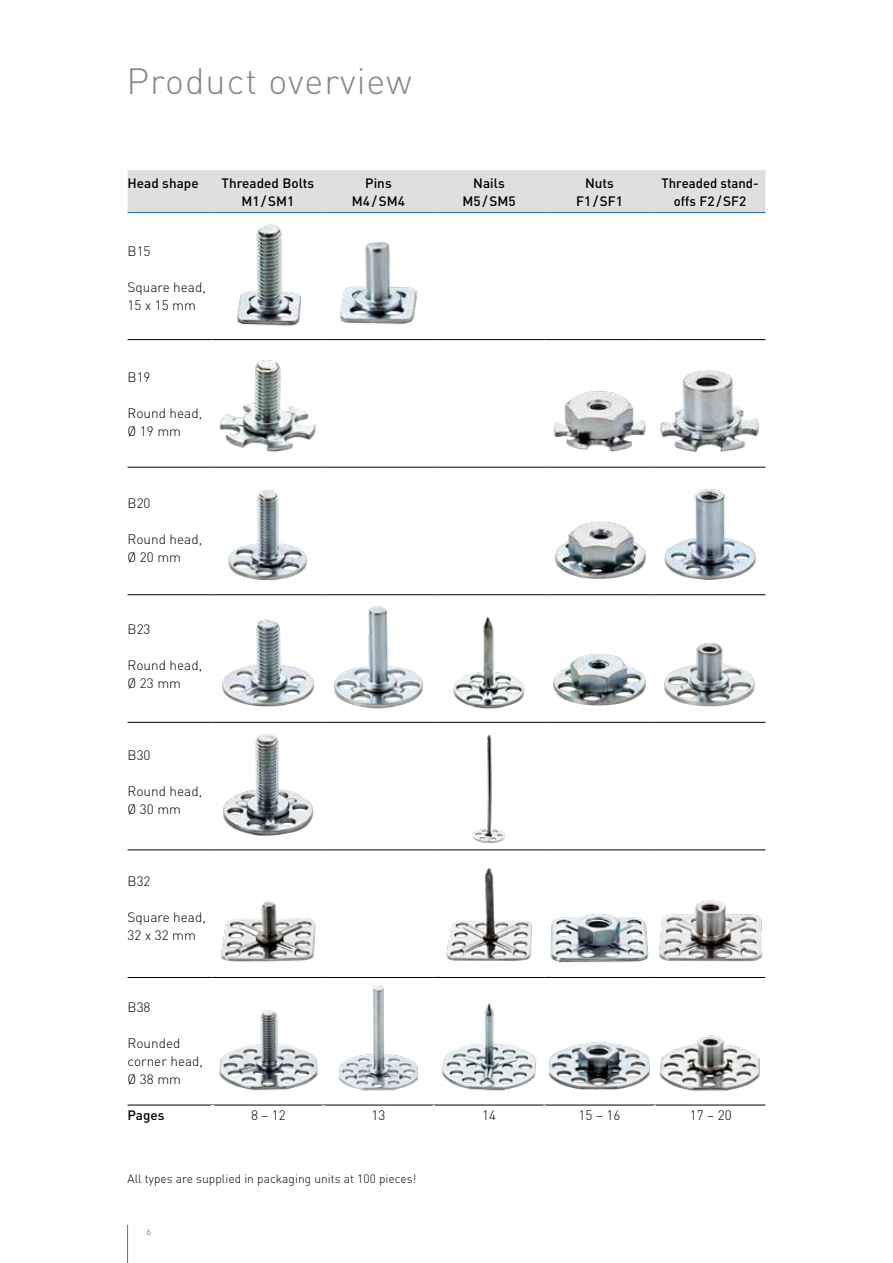
<style>
.page{position:relative;width:893px;height:1263px;background:#fff}
.page>*{position:absolute;margin:0;border:0;box-sizing:border-box;transform-origin:0 0}
.t1{font:300 36px "DINOT";letter-spacing:.03em;color:#878787}
.t2{font:300 13.5px/18px "DINOT";letter-spacing:.005em;color:#000}
.t3{font:500 13.5px/18px "DINOT";letter-spacing:.005em;color:#000;text-align:center}
.t4{font:300 12px "DINOT";letter-spacing:.005em;color:#000}
.t5{font:300 9px "DINOT";color:#0072bb}
</style>
<div class="page">
<hr style="left:127px;top:1225px;width:1px;height:38px;background:#706f6f">
<div style="left:128px;top:170px;width:637px;height:42px;background:#dfdfdf"></div>
<hr style="left:128px;top:212px;width:85px;height:1px;background:#0072bb">
<hr style="left:213px;top:212px;width:110px;height:1px;background:#0072bb">
<hr style="left:323px;top:212px;width:111px;height:1px;background:#0072bb">
<hr style="left:434px;top:212px;width:110px;height:1px;background:#0072bb">
<hr style="left:544px;top:212px;width:111px;height:1px;background:#0072bb">
<hr style="left:655px;top:212px;width:110px;height:1px;background:#0072bb">
<hr style="left:128px;top:339px;width:85px;height:1px;background:#000">
<hr style="left:213px;top:339px;width:110px;height:1px;background:#000">
<hr style="left:323px;top:339px;width:111px;height:1px;background:#000">
<hr style="left:434px;top:339px;width:110px;height:1px;background:#000">
<hr style="left:544px;top:339px;width:111px;height:1px;background:#000">
<hr style="left:655px;top:339px;width:110px;height:1px;background:#000">
<hr style="left:128px;top:467px;width:85px;height:1px;background:#000">
<hr style="left:213px;top:467px;width:110px;height:1px;background:#000">
<hr style="left:323px;top:467px;width:111px;height:1px;background:#000">
<hr style="left:434px;top:467px;width:110px;height:1px;background:#000">
<hr style="left:544px;top:467px;width:111px;height:1px;background:#000">
<hr style="left:655px;top:467px;width:110px;height:1px;background:#000">
<hr style="left:128px;top:594px;width:85px;height:1px;background:#000">
<hr style="left:213px;top:594px;width:110px;height:1px;background:#000">
<hr style="left:323px;top:594px;width:111px;height:1px;background:#000">
<hr style="left:434px;top:594px;width:110px;height:1px;background:#000">
<hr style="left:544px;top:594px;width:111px;height:1px;background:#000">
<hr style="left:655px;top:594px;width:110px;height:1px;background:#000">
<hr style="left:128px;top:722px;width:85px;height:1px;background:#000">
<hr style="left:213px;top:722px;width:110px;height:1px;background:#000">
<hr style="left:323px;top:722px;width:111px;height:1px;background:#000">
<hr style="left:434px;top:722px;width:110px;height:1px;background:#000">
<hr style="left:544px;top:722px;width:111px;height:1px;background:#000">
<hr style="left:655px;top:722px;width:110px;height:1px;background:#000">
<hr style="left:128px;top:850px;width:85px;height:1px;background:#000">
<hr style="left:213px;top:850px;width:110px;height:1px;background:#000">
<hr style="left:323px;top:850px;width:111px;height:1px;background:#000">
<hr style="left:434px;top:850px;width:110px;height:1px;background:#000">
<hr style="left:544px;top:850px;width:111px;height:1px;background:#000">
<hr style="left:655px;top:850px;width:110px;height:1px;background:#000">
<hr style="left:128px;top:977px;width:85px;height:1px;background:#000">
<hr style="left:213px;top:977px;width:110px;height:1px;background:#000">
<hr style="left:323px;top:977px;width:111px;height:1px;background:#000">
<hr style="left:434px;top:977px;width:110px;height:1px;background:#000">
<hr style="left:544px;top:977px;width:111px;height:1px;background:#000">
<hr style="left:655px;top:977px;width:110px;height:1px;background:#000">
<hr style="left:128px;top:1105px;width:85px;height:1px;background:#000">
<hr style="left:213px;top:1105px;width:110px;height:1px;background:#000">
<hr style="left:323px;top:1105px;width:111px;height:1px;background:#000">
<hr style="left:434px;top:1105px;width:110px;height:1px;background:#000">
<hr style="left:544px;top:1105px;width:111px;height:1px;background:#000">
<hr style="left:655px;top:1105px;width:110px;height:1px;background:#000">
<div style="left:210px;top:1105px;width:5px;height:25px;background:#fff"></div>
<hr style="left:322px;top:1105px;width:2px;height:25px;background:#fff">
<hr style="left:433px;top:1105px;width:2px;height:25px;background:#fff">
<hr style="left:543px;top:1105px;width:2px;height:25px;background:#fff">
<hr style="left:654px;top:1105px;width:2px;height:25px;background:#fff">
<img style="left:237px;top:224px;width:64px;height:102px">
<img style="left:340px;top:241px;width:77px;height:84px">
<img style="left:219px;top:360px;width:97px;height:92px">
<img style="left:553px;top:391px;width:93px;height:61px">
<img style="left:660px;top:370px;width:99px;height:83px">
<img style="left:228px;top:490px;width:79px;height:91px">
<img style="left:555px;top:521px;width:91px;height:58px">
<img style="left:664px;top:489px;width:92px;height:91px">
<img style="left:222px;top:619px;width:93px;height:88px">
<img style="left:334px;top:606px;width:89px;height:103px">
<img style="left:453px;top:616px;width:72px;height:93px">
<img style="left:553px;top:654px;width:93px;height:52px">
<img style="left:664px;top:643px;width:91px;height:64px">
<img style="left:223px;top:733px;width:91px;height:103px">
<img style="left:472px;top:734px;width:33px;height:109px">
<img style="left:221px;top:901px;width:95px;height:61px">
<img style="left:446px;top:868px;width:86px;height:93px">
<img style="left:550px;top:914px;width:99px;height:49px">
<img style="left:659px;top:900px;width:104px;height:62px">
<img style="left:219px;top:1010px;width:99px;height:81px">
<img style="left:338px;top:985px;width:80px;height:106px">
<img style="left:442px;top:1003px;width:95px;height:88px">
<img style="left:548px;top:1042px;width:102px;height:48px">
<img style="left:659px;top:1035px;width:101px;height:56px">
<h1 class="t1" style="left:127px;top:56px;width:287px">Product overview</h1>
<p class="t3" style="left:128px;top:173px;width:73px">Head shape</p>
<p class="t3" style="left:221px;top:173px;width:94px">Threaded Bolts<br>M1/SM1</p>
<p class="t3" style="left:352px;top:173px;width:55px">Pins<br>M4/SM4</p>
<p class="t3" style="left:462px;top:173px;width:55px">Nails<br>M5/SM5</p>
<p class="t3" style="left:576px;top:173px;width:48px">Nuts<br>F1/SF1</p>
<p class="t3" style="left:661px;top:173px;width:99px">Threaded stand&shy;offs F2/SF2</p>
<p class="t2" style="left:128px;top:241px;width:25px">B15</p>
<p class="t2" style="left:128px;top:277px;width:80px">Square head,<br>15 x 15 mm</p>
<p class="t2" style="left:128px;top:367px;width:25px">B19</p>
<p class="t2" style="left:128px;top:403px;width:76px">Round head,<br>Ø 19 mm</p>
<p class="t2" style="left:128px;top:493px;width:25px">B20</p>
<p class="t2" style="left:128px;top:529px;width:76px">Round head,<br>Ø 20 mm</p>
<p class="t2" style="left:128px;top:619px;width:25px">B23</p>
<p class="t2" style="left:128px;top:655px;width:76px">Round head,<br>Ø 23 mm</p>
<p class="t2" style="left:128px;top:745px;width:25px">B30</p>
<p class="t2" style="left:128px;top:781px;width:76px">Round head,<br>Ø 30 mm</p>
<p class="t2" style="left:128px;top:871px;width:25px">B32</p>
<p class="t2" style="left:128px;top:907px;width:80px">Square head,<br>32 x 32 mm</p>
<p class="t2" style="left:128px;top:997px;width:25px">B38</p>
<p class="t2" style="left:128px;top:1033px;width:77px">Rounded corner head,<br>Ø 38 mm</p>
<p class="t3" style="left:128px;top:1105px;width:39px">Pages</p>
<p class="t2" style="left:251px;top:1105px;width:36px">8 – 12</p>
<p class="t2" style="left:371px;top:1105px;width:15px">13</p>
<p class="t2" style="left:482px;top:1105px;width:15px">14</p>
<p class="t2" style="left:579px;top:1105px;width:43px">15 – 16</p>
<p class="t2" style="left:690px;top:1105px;width:43px">17 – 20</p>
<p class="t4" style="left:128px;top:1170px;width:290px">All types are supplied in packaging units at 100 pieces!</p>
<p class="t5" style="left:147px;top:1225px;width:6px">6</p>
</div>
